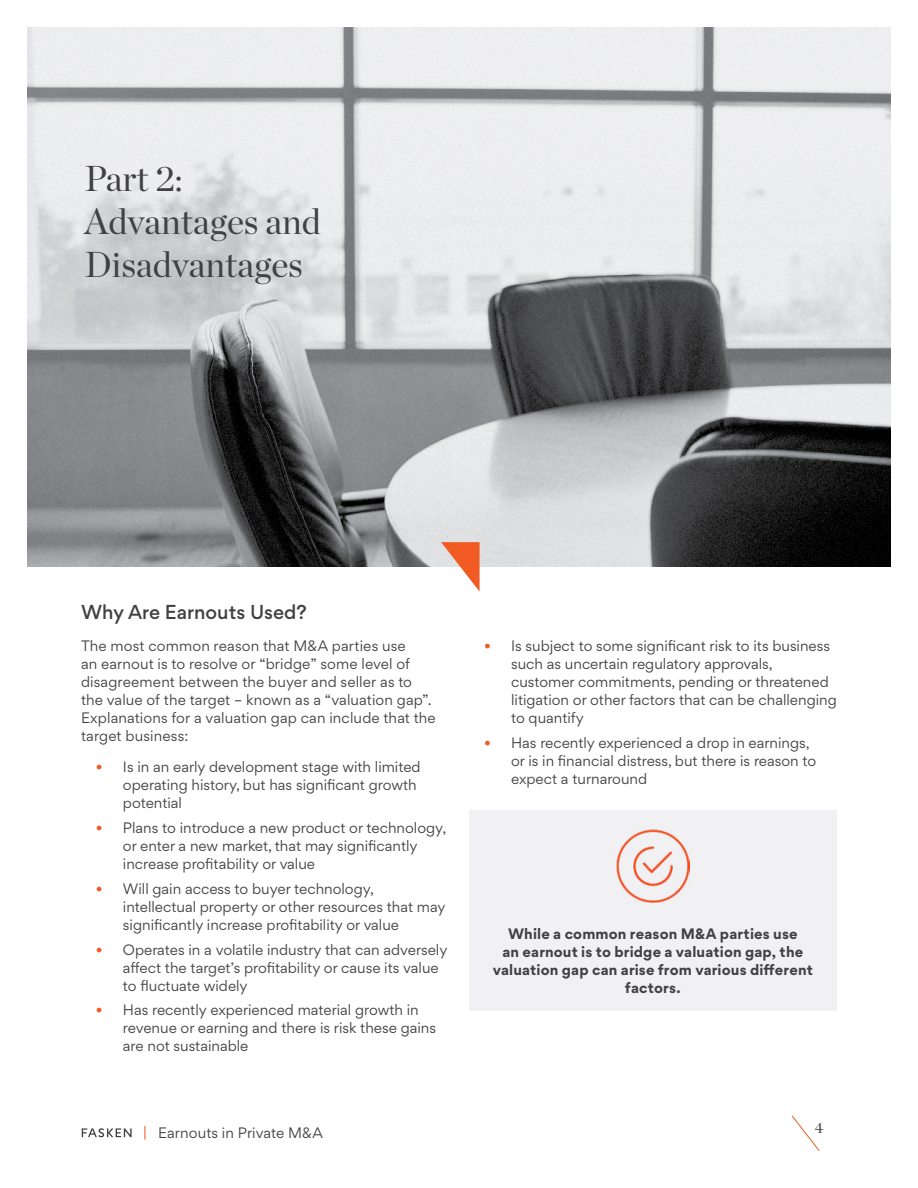
<style>
.page{position:relative;width:918px;height:1188px;background:#fff}
.page>*{position:absolute;margin:0;border:0;box-sizing:border-box;transform-origin:0 0}
.t1{font:36px/43.2px "Chronicle Display";color:#414042}
.t2{font:500 18px "Gordita";color:#414042}
.t3{font:15px "Chronicle Display";color:#414042}
.t4{font:13.5px/18px "Gordita";color:#414042}
.t5{font:700 13.5px/18px "Gordita";letter-spacing:.01em;color:#414042;text-align:center}
.s1{color:#f15a22}
</style>
<div class="page">
<svg style="left:791px;top:1115px;width:29px;height:36px"></svg>
<svg style="left:81px;top:1128px;width:51px;height:9px"></svg>
<div style="left:469px;top:811px;width:368px;height:200px;background:#f1f1f3"></div>
<img style="left:616px;top:829px;width:74px;height:74px">
<img style="left:27px;top:27px;width:864px;height:540px">
<svg style="left:441px;top:542px;width:39px;height:50px"></svg>
<h1 class="t1" style="left:84px;top:154px;width:238px">Part 2:<br>Advantages and<br>Disadvantages</h1>
<h2 class="t2" style="left:81px;top:599px;width:227px">Why Are Earnouts Used?</h2>
<p class="t4" style="left:81px;top:637px;width:356px">The most common reason that M&amp;A parties use<br>an earnout is to resolve or “bridge” some level of disagreement between the buyer and seller as to the value of the target – known as a “valuation gap”.<br>Explanations for a valuation gap can include that the target business:</p>
<p class="t4" style="left:123px;top:758px;width:299px;text-indent:-27px"><span class="s1">•</span> Is in an early development stage with limited operating history, but has significant growth potential</p>
<p class="t4" style="left:123px;top:819px;width:325px;text-indent:-27px"><span class="s1">•</span> Plans to introduce a new product or technology, or enter a new market, that may significantly increase profitability or value</p>
<p class="t4" style="left:123px;top:880px;width:324px;text-indent:-27px"><span class="s1">•</span> Will gain access to buyer technology, intellectual property or other resources that may significantly increase profitability or value</p>
<p class="t4" style="left:123px;top:940px;width:326px;text-indent:-27px"><span class="s1">•</span> Operates in a volatile industry that can adversely affect the target’s profitability or cause its value to fluctuate widely</p>
<p class="t4" style="left:123px;top:1001px;width:315px;text-indent:-27px"><span class="s1">•</span> Has recently experienced material growth in revenue or earning and there is risk these gains are not sustainable</p>
<p class="t4" style="left:143px;top:1123px;width:181px"><span class="s1">|</span> Earnouts in Private M&amp;A</p>
<p class="t4" style="left:511px;top:636px;width:327px;text-indent:-27px"><span class="s1">•</span> Is subject to some significant risk to its business such as uncertain regulatory approvals, customer commitments, pending or threatened litigation or other factors that can be challenging to quantify</p>
<p class="t4" style="left:511px;top:733px;width:307px;text-indent:-27px"><span class="s1">•</span> Has recently experienced a drop in earnings, or is in financial distress, but there is reason to expect a turnaround</p>
<p class="t5" style="left:493px;top:924px;width:322px">While a common reason M&amp;A parties use<br>an earnout is to bridge a valuation gap, the valuation gap can arise from various different factors.</p>
<p class="t3" style="left:815px;top:1116px;width:10px">4</p>
</div>
